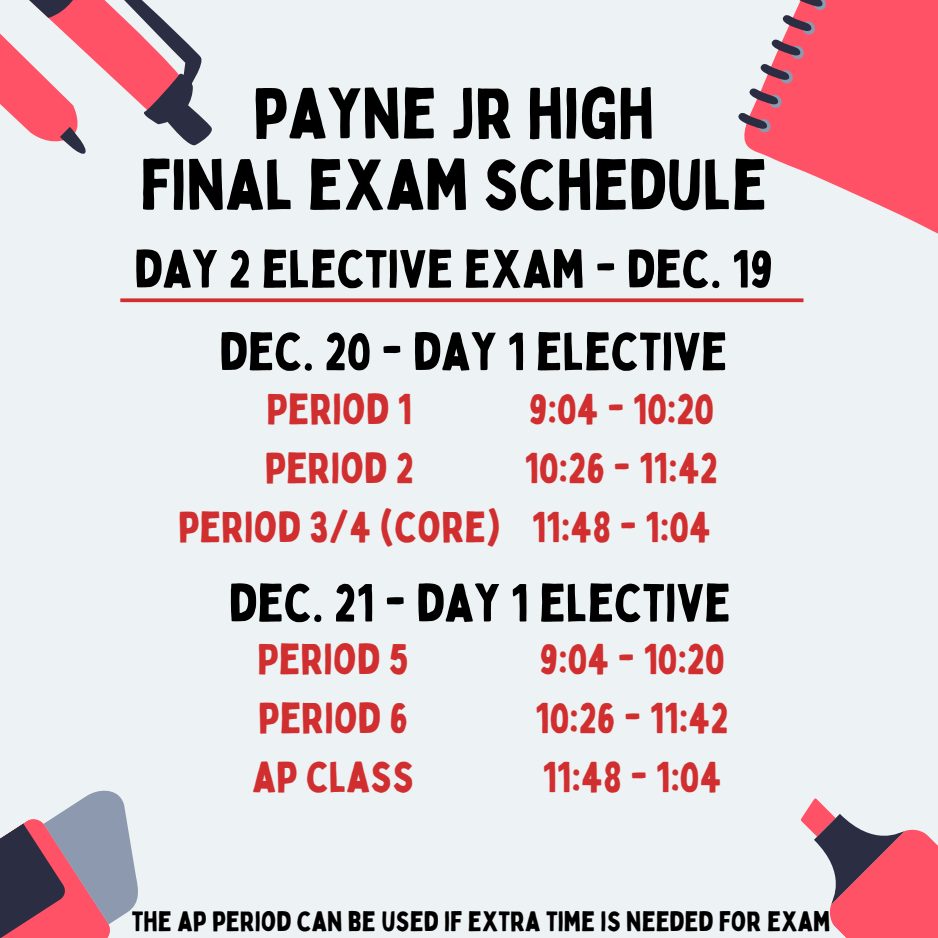
<style>
.page{position:relative;width:938px;height:938px;background:#fff}
.page>*{position:absolute;margin:0;border:0;box-sizing:border-box;transform-origin:0 0}
.t1{font:70px "Bobby Jones";color:#000}
.t2{font:52.5px "Bobby Jones";color:#000}
.t3{font:42.5px "Bobby Jones";color:#d12f2f}
.t4{font:27.5px "Bobby Jones";color:#000}
</style>
<div class="page">
<div style="left:0;top:0;width:938px;height:937px;background:#edf2f4"></div>
<svg style="left:0;top:0;width:212px;height:154px"></svg>
<svg style="left:744px;top:0;width:194px;height:234px;fill:#ff5267"></svg>
<svg style="left:738px;top:0;width:95px;height:140px"></svg>
<svg style="left:800px;top:798px;width:138px;height:139px"></svg>
<svg style="left:0;top:790px;width:138px;height:147px"></svg>
<svg style="left:120px;top:298px;width:683px;height:4px;background:#d34242"></svg>
<p class="t1" style="left:253px;top:69px;width:403px">PAYNE JR HIGH</p>
<p class="t1" style="left:140px;top:141px;width:628px">FINAL EXAM SCHEDULE</p>
<p class="t2" style="left:134px;top:236px;width:640px">DAY 2 ELECTIVE EXAM - DEC. 19</p>
<p class="t2" style="left:219px;top:318px;width:509px">DEC. 20 - DAY 1 ELECTIVE</p>
<p class="t3" style="left:528px;top:382px;width:187px">9:04 - 10:20</p>
<p class="t3" style="left:524px;top:441px;width:195px">10:26 - 11:42</p>
<p class="t3" style="left:531px;top:500px;width:181px">11:48 - 1:04</p>
<p class="t3" style="left:266px;top:382px;width:147px">PERIOD 1</p>
<p class="t3" style="left:265px;top:441px;width:151px">PERIOD 2</p>
<p class="t3" style="left:178px;top:500px;width:324px">PERIOD 3/4 (CORE)</p>
<p class="t2" style="left:229px;top:569px;width:503px">DEC. 21 - DAY 1 ELECTIVE</p>
<p class="t3" style="left:539px;top:632px;width:187px">9:04 - 10:20</p>
<p class="t3" style="left:535px;top:691px;width:195px">10:26 - 11:42</p>
<p class="t3" style="left:542px;top:750px;width:181px">11:48 - 1:04</p>
<p class="t3" style="left:257px;top:632px;width:153px">PERIOD 5</p>
<p class="t3" style="left:258px;top:691px;width:151px">PERIOD 6</p>
<p class="t3" style="left:252px;top:750px;width:163px">AP CLASS</p>
<p class="t4" style="left:132px;top:904px;width:700px">THE AP PERIOD CAN BE USED IF EXTRA TIME IS NEEDED FOR EXAM</p>
</div>
